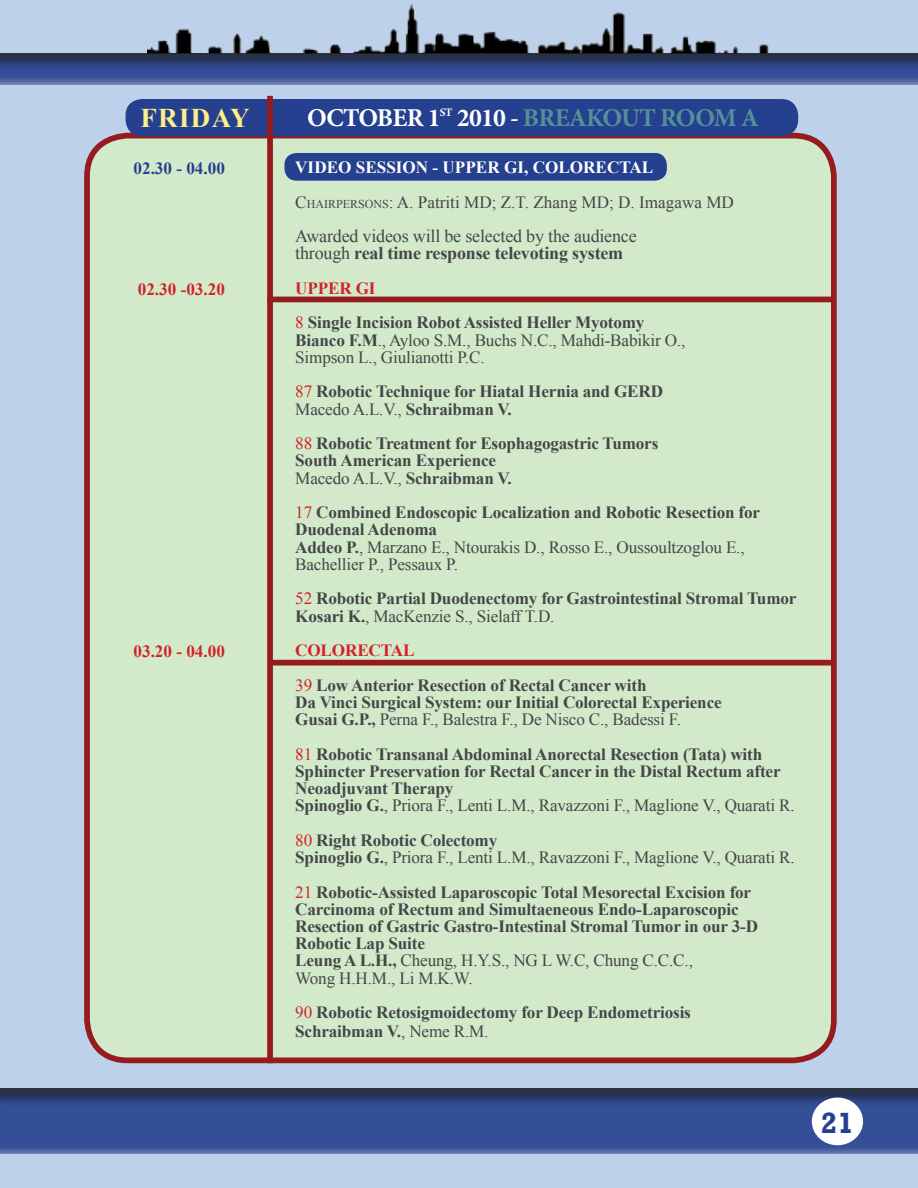
<style>
.page{position:relative;width:918px;height:1188px;background:#bed1ea}
.page>*{position:absolute;margin:0;border:0;box-sizing:border-box;transform-origin:0 0}
.t1{font:700 30px "Rockwell";color:#25408f}
.t2{font:700 27px "Times New Roman";letter-spacing:.05em;color:#fef084}
.t3{font:700 25.8px "Minion Pro";letter-spacing:-.03em;color:#539196}
.t4{font:700 25.8px "Minion Pro";letter-spacing:-.03em;color:#fff}
.t5{font:18px/17.2px "Times New Roman";letter-spacing:-.01em;color:#454648}
.t6{font:700 17.1px/17.2px "Times New Roman";letter-spacing:-.01em;color:#454648}
.t7{font:17.1px/17.2px "Times New Roman";letter-spacing:-.01em;color:#454648}
.t8{font:700 17.1px "Times New Roman";color:#d2232a}
.t9{font:700 17.1px "Times New Roman";color:#fff}
.t10{font:700 17.1px "Times New Roman";color:#25408f}
.t11{font:700 11.4px "Minion Pro";color:#fff}
.s1{color:#fff}
.s2{font-weight:700;color:#fff}
.s3{font-style:inherit}
.s4{font-size:12px}
.s5{font-weight:700}
.s6{color:#d2232a}
.s7{font-weight:400;color:#d2232a}
.s8{font-weight:400}
</style>
<div class="page">
<img style="left:147px;top:3px;width:622px;height:49px">
<div style="left:0;top:1087px;width:918px;height:68px;background:#000;opacity:.75"></div>
<div style="left:0;top:52px;width:918px;height:33px;background:#000;opacity:.75"></div>
<div style="left:812px;top:1098px;width:51px;height:47px;background:#fff;border-radius:50%"></div>
<div style="left:87px;top:136px;width:747px;height:924px;background:#d2e9ca;border-radius:41px"></div>
<div style="left:84px;top:133px;width:753px;height:930px;border:6px solid #951b1e;border-radius:41px"></div>
<div style="left:126px;top:99px;width:195px;height:37px;background:#25408f;border-radius:17px"></div>
<div style="left:260px;top:99px;width:538px;height:37px;background:#25408f;border-radius:17px"></div>
<div style="left:267px;top:96px;width:6px;height:967px;background:#951b1e"></div>
<div style="left:284px;top:153px;width:383px;height:28px;background:#25408f;border-radius:12px"></div>
<div style="left:267px;top:297px;width:565px;height:5px;background:#951b1e"></div>
<div style="left:270px;top:660px;width:565px;height:6px;background:#951b1e"></div>
<h2 class="t2" style="left:140px;top:100px;width:111px">FRIDAY</h2>
<h3 class="t4" style="left:307px;top:100px;width:135px">OCTOBER 1</h3>
<p class="t11" style="left:440px;top:105px;width:14px">ST</p>
<h3 class="t3" style="left:457px;top:100px;width:304px"><span class="s1">2010 -</span> BREAKOUT ROOM A</h3>
<p class="t10" style="left:134px;top:156px;width:93px">02.30 - 04.00</p>
<p class="t7" style="left:295px;top:150px;width:440px;line-height:34.5px;text-indent:209px"><span class="s2">Gi, Colorectal<br></span><span class="s3">C</span><span class="s4">HAIRPERSONS</span><span class="s3">:</span> A. Patriti MD; Z.T. Zhang MD; D. Imagawa MD</p>
<p class="t5" style="left:295px;top:227px;width:343px">Awarded videos will be selected by the audience through <span class="s5">real time response televoting system</span></p>
<p class="t8" style="left:295px;top:276px;width:25px">Upper</p>
<p class="t9" style="left:295px;top:155px;width:72px">VIDEO session</p>
<p class="t9" style="left:433px;top:155px;width:35px">- Upper</p>
<p class="t6" style="left:295px;top:270px;width:351px;line-height:34.5px;text-indent:60px"><span class="s6">GI<br></span><span class="s7">8</span> Single Incision Robot Assisted Heller Myotomy</p>
<p class="t7" style="left:295px;top:331px;width:392px"><span class="s5">Bianco F.M</span>., Ayloo S.M., Buchs N.C., Mahdi-Babikir O.,<br>Simpson L., Giulianotti P.C.</p>
<p class="t6" style="left:295px;top:382px;width:369px"><span class="s7">87</span> Robotic Technique for Hiatal Hernia and GERD<br><span class="s8">Macedo A.L.V.,</span> Schraibman V.</p>
<p class="t6" style="left:295px;top:434px;width:365px"><span class="s7">88</span> Robotic Treatment for Esophagogastric Tumors<br>South American Experience<br><span class="s8">Macedo A.L.V.,</span> Schraibman V.</p>
<p class="t6" style="left:295px;top:503px;width:466px"><span class="s7">17</span> Combined Endoscopic Localization and Robotic Resection for Duodenal Adenoma<br>Addeo P.<span class="s8">, Marzano E., Ntourakis D., Rosso E., Oussoultzoglou E., Bachellier P., Pessaux P.</span></p>
<p class="t6" style="left:295px;top:589px;width:503px"><span class="s7">52</span> Robotic Partial Duodenectomy for Gastrointestinal Stromal Tumor<br>Kosari K.<span class="s8">, MacKenzie S., Sielaff T.D.</span></p>
<p class="t6" style="left:295px;top:633px;width:353px;line-height:34.5px"><span class="s6">Colorectal<br></span><span class="s7">39</span> Low Anterior Resection of Rectal Cancer with</p>
<p class="t6" style="left:295px;top:693px;width:428px">Da Vinci Surgical System: our Initial Colorectal Experience<br>Gusai G.P., <span class="s8">Perna F., Balestra F., De Nisco C., Badessi F.</span></p>
<p class="t6" style="left:295px;top:745px;width:501px"><span class="s7">81</span> Robotic Transanal Abdominal Anorectal Resection (Tata) with Sphincter Preservation for Rectal Cancer in the Distal Rectum after Neoadjuvant Therapy<br>Spinoglio G.<span class="s8">, Priora F., Lenti L.M., Ravazzoni F., Maglione V., Quarati R.</span></p>
<p class="t7" style="left:295px;top:831px;width:501px"><span class="s6">80</span> <span class="s5">Right Robotic Colectomy<br>Spinoglio G.</span>, Priora F., Lenti L.M., Ravazzoni F., Maglione V., Quarati R.</p>
<p class="t6" style="left:295px;top:883px;width:464px"><span class="s7">21</span> Robotic-Assisted Laparoscopic Total Mesorectal Excision for Carcinoma of Rectum and Simultaeneous Endo-Laparoscopic Resection of Gastric Gastro-Intestinal Stromal Tumor in our 3-D Robotic Lap Suite<br>Leung A L.H., <span class="s8">Cheung, H.Y.S., NG L W.C, Chung C.C.C.,<br>Wong H.H.M., Li M.K.W.</span></p>
<p class="t6" style="left:295px;top:1003px;width:397px;line-height:18.6px"><span class="s7">90</span> Robotic Retosigmoidectomy for Deep Endometriosis<br>Schraibman V.<span class="s8">, Neme R.M.</span></p>
<p class="t8" style="left:138px;top:277px;width:89px">02.30 -03.20</p>
<p class="t8" style="left:134px;top:639px;width:93px">03.20 - 04.00</p>
<h1 class="t1" style="left:821px;top:1105px;width:35px">21</h1>
</div>
